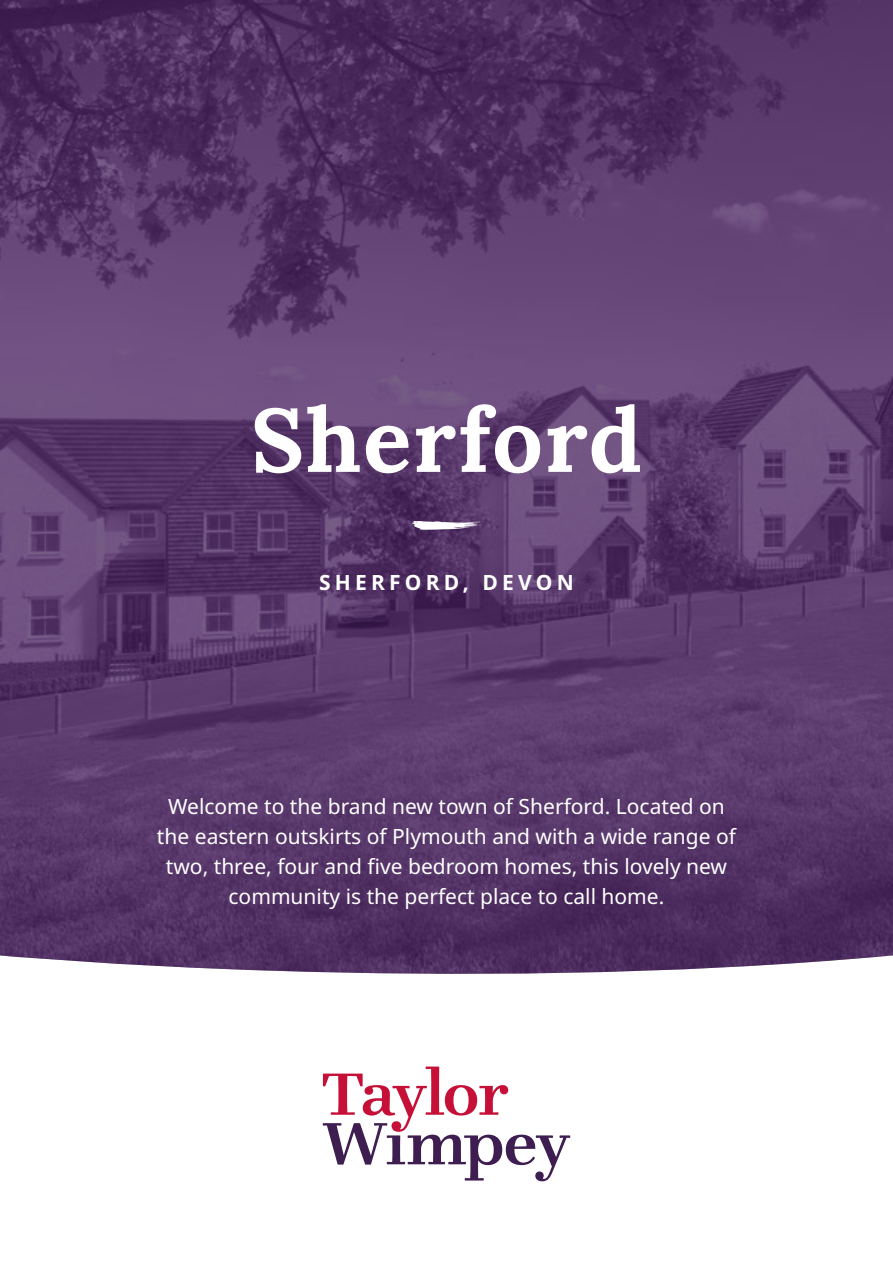
<style>
.page{position:relative;width:893px;height:1263px;background:#fff}
.page>*{position:absolute;margin:0;border:0;box-sizing:border-box;transform-origin:0 0}
.t1{font:89.55px "Lora";letter-spacing:.02em;color:#fff}
.t2{font:21px/30px "Noto Sans";color:#fff;text-align:center}
.t3{font:700 21px "Noto Sans";letter-spacing:.2em;color:#fff}
</style>
<div class="page">
<img style="left:0;top:0;width:893px;height:974px">
<svg style="left:323px;top:1066px;width:247px;height:115px"></svg>
<svg style="left:412px;top:521px;width:69px;height:9px"></svg>
<h1 class="t1" style="left:251px;top:372px;width:393px">Sherford</h1>
<p class="t3" style="left:319px;top:567px;width:256px">SHERFORD, DEVON</p>
<p class="t2" style="left:157px;top:791px;width:580px">Welcome to the brand new town of Sherford. Located on the eastern outskirts of Plymouth and with a wide range of two, three, four and five bedroom homes, this lovely new community is the perfect place to call home.</p>
</div>
